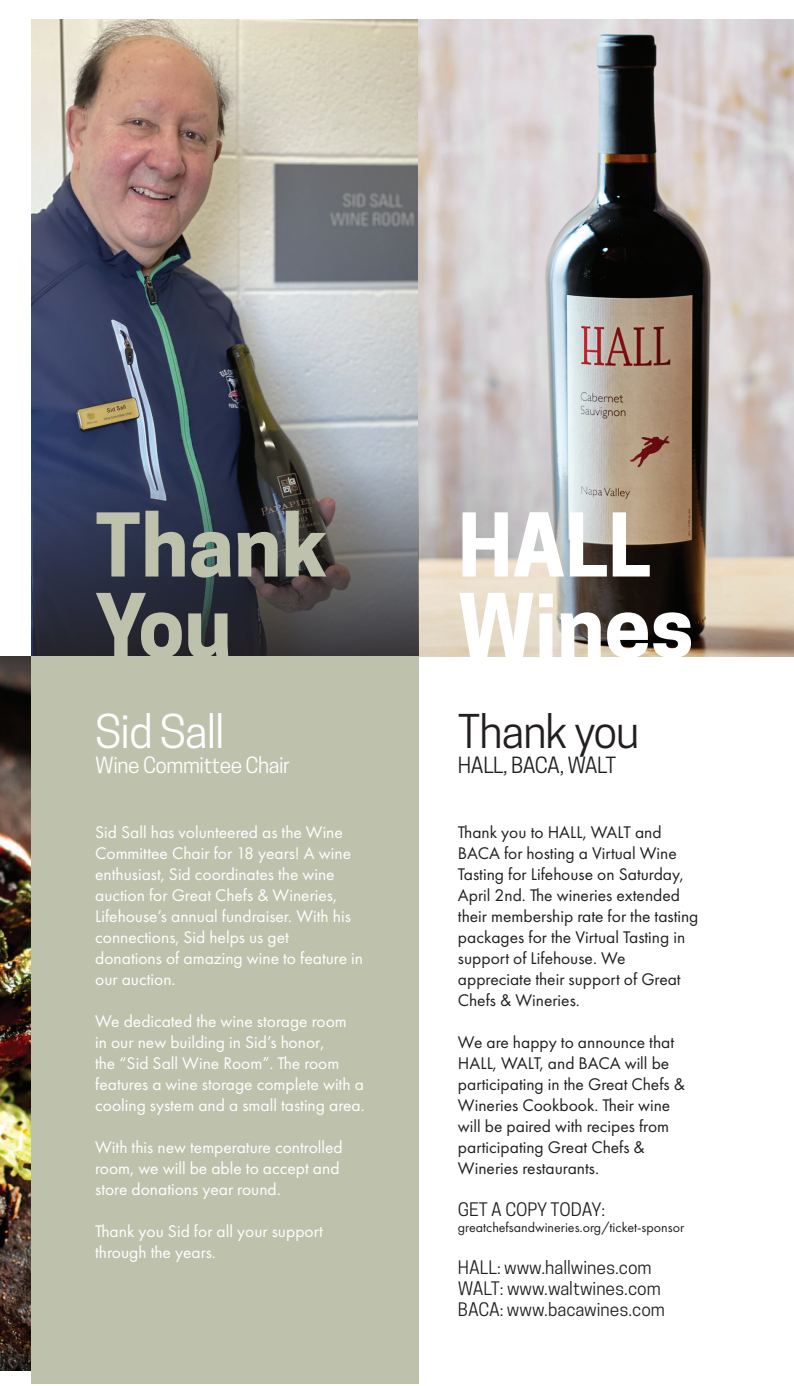
<style>
.page{position:relative;width:794px;height:1386px;background:#fff}
.page>*{position:absolute;margin:0;border:0;box-sizing:border-box;transform-origin:0 0}
.t1{font:700 82.25px/80.5px "Cooper Hewitt";color:#fff}
.t2{font:700 82.25px/80.5px "Cooper Hewitt";color:#bec2ad}
.t3{font:43.75px "Cooper Hewitt";letter-spacing:-.02em;color:#231f20}
.t4{font:43.75px "Cooper Hewitt";letter-spacing:-.02em;color:#fff}
.t5{font:21px "Cooper Hewitt";letter-spacing:-.02em;color:#fff}
.t6{font:21px "Cooper Hewitt";letter-spacing:-.025em;color:#231f20}
.t7{font:17.5px/21px "Futura PT";color:#fff}
.t8{font:17.5px/21px "Futura PT";color:#231f20}
.t9{font:17.5px/21px "Cooper Hewitt";color:#231f20}
.t10{font:14px "Futura PT";color:#231f20}
</style>
<div class="page">
<img style="left:0;top:656px;width:32px;height:715px">
<img style="left:32px;top:19px;width:762px;height:637px">
<div style="left:32px;top:656px;width:386px;height:728px;background:#bec2ad"></div>
<svg style="left:33px;top:467px;width:385px;height:189px;background:#3e414e"></svg>
<h1 class="t2" style="left:95px;top:506px;width:234px">Thank<br>You</h1>
<h2 class="t4" style="left:95px;top:706px;width:131px">Sid Sall</h2>
<p class="t5" style="left:95px;top:753px;width:197px">Wine Committee Chair</p>
<p class="t7" style="left:95px;top:821px;width:269px">Sid Sall has volunteered as the Wine Committee Chair for 18 years! A wine enthusiast, Sid coordinates the wine auction for Great Chefs &amp; Wineries, Lifehouse’s annual fundraiser. With his connections, Sid helps us get<br>donations of amazing wine to feature in our auction.</p>
<p class="t7" style="left:95px;top:1010px;width:271px">We dedicated the wine storage room<br>in our new building in Sid’s honor,<br>the “Sid Sall Wine Room”. The room features a wine storage complete with a cooling system and a small tasting area.</p>
<p class="t7" style="left:95px;top:1136px;width:249px">With this new temperature controlled room, we will be able to accept and store donations year round.</p>
<p class="t7" style="left:95px;top:1220px;width:229px">Thank you Sid for all your support through the years.</p>
<h1 class="t1" style="left:458px;top:506px;width:237px">HALL<br>Wines</h1>
<h2 class="t3" style="left:458px;top:706px;width:183px">Thank you</h2>
<p class="t6" style="left:458px;top:753px;width:160px">HALL, BACA, WALT</p>
<p class="t8" style="left:458px;top:821px;width:242px">Thank you to HALL, WALT and<br>BACA for hosting a Virtual Wine<br>Tasting for Lifehouse on Saturday,<br>April 2nd. The wineries extended their membership rate for the tasting packages for the Virtual Tasting in support of Lifehouse. We appreciate their support of Great<br>Chefs &amp; Wineries.</p>
<p class="t8" style="left:458px;top:1031px;width:228px">We are happy to announce that<br>HALL, WALT, and BACA will be participating in the Great Chefs &amp;<br>Wineries Cookbook. Their wine will be paired with recipes from participating Great Chefs &amp;<br>Wineries restaurants.</p>
<p class="t9" style="left:458px;top:1199px;width:149px">GET A COPY TODAY:</p>
<p class="t10" style="left:458px;top:1219px;width:228px">greatchefsandwineries.org/ticket-sponsor</p>
<p class="t9" style="left:458px;top:1257px;width:209px">HALL: www.hallwines.com<br>WALT: www.waltwines.com<br>BACA: www.bacawines.com</p>
</div>
